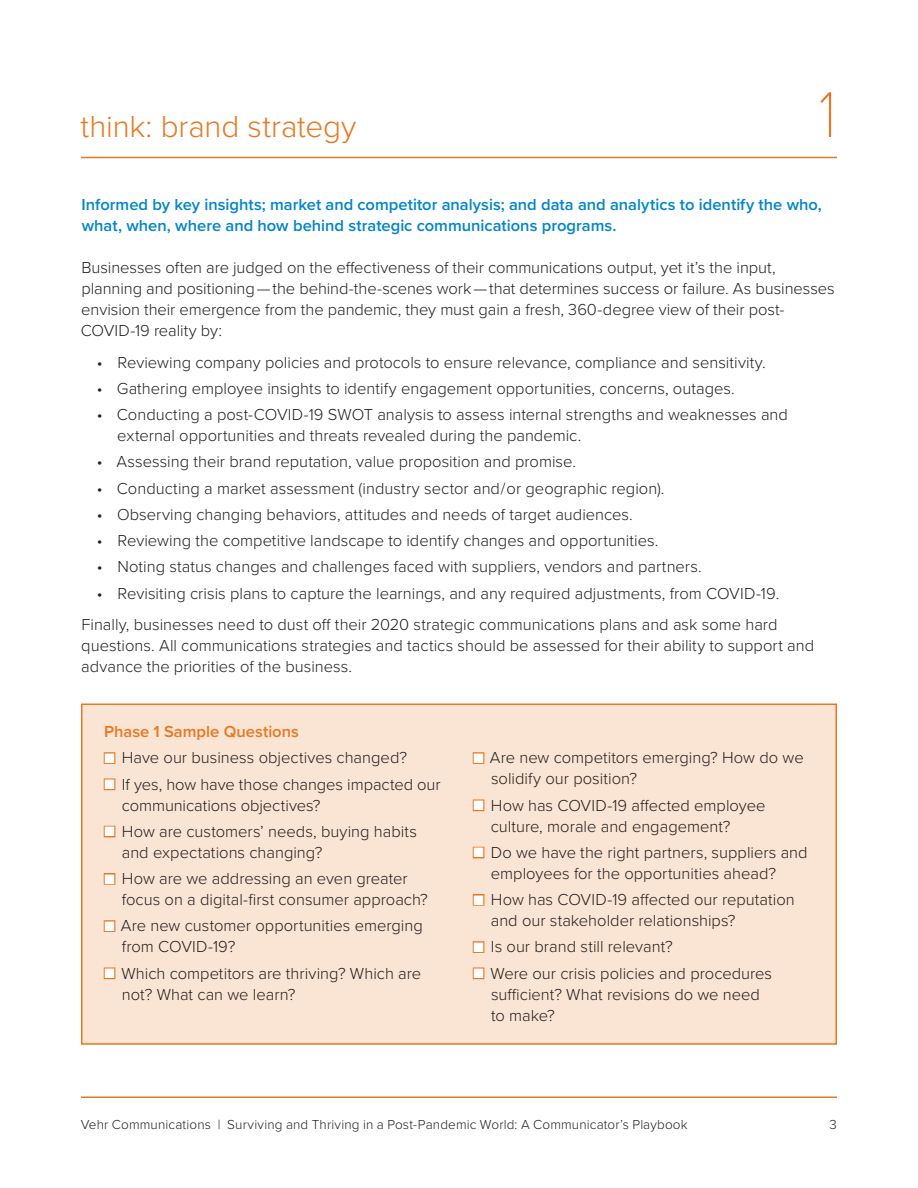
<style>
.page{position:relative;width:918px;height:1188px;background:#fff}
.page>*{position:absolute;margin:0;border:0;box-sizing:border-box;transform-origin:0 0}
.t1{font:100 67.2px "Proxima Nova T";color:#e87722}
.t2{font:300 31.5px "Proxima Nova";letter-spacing:-.005em;color:#e87722}
.t3{font:300 16.5px/21px "Proxima Nova";color:#231f20}
.t4{font:600 16.5px/21px "Proxima Nova";color:#0085ca}
.t5{font:600 16.5px "Proxima Nova";color:#e87722}
.t6{font:300 13.5px "Proxima Nova";letter-spacing:.01em;color:#231f20}
.s1{color:#e87722}
</style>
<div class="page">
<hr style="left:81px;top:1096px;width:756px;height:2px;background:#e87722">
<hr style="left:81px;top:157px;width:756px;height:1px;background:#e87722">
<div style="left:82px;top:704px;width:754px;height:340px;background:#fae4d3"></div>
<div style="left:81px;top:704px;width:756px;height:341px;border:2px solid #e87722"></div>
<h2 class="t2" style="left:81px;top:103px;width:277px">think: brand strategy</h2>
<h1 class="t1" style="left:818px;top:64px;width:20px">1</h1>
<p class="t4" style="left:82px;top:194px;width:742px">Informed by key insights; market and competitor analysis; and data and analytics to identify the who, what, when, where and how behind strategic communications programs.</p>
<p class="t3" style="left:81px;top:256px;width:755px">Businesses often are judged on the effectiveness of their communications output, yet it’s the input, planning and positioning — the behind-the-scenes work — that determines success or failure. As businesses envision their emergence from the pandemic, they must gain a fresh, 360-degree view of their post-COVID-19 reality by:</p>
<p class="t3" style="left:97px;top:351px;width:670px">• Reviewing company policies and protocols to ensure relevance, compliance and sensitivity.</p>
<p class="t3" style="left:97px;top:377px;width:639px">• Gathering employee insights to identify engagement opportunities, concerns, outages.</p>
<p class="t3" style="left:117px;top:403px;width:672px;text-indent:-20px">• Conducting a post-COVID-19 SWOT analysis to assess internal strengths and weaknesses and external opportunities and threats revealed during the pandemic.</p>
<p class="t3" style="left:97px;top:450px;width:481px">• Assessing their brand reputation, value proposition and promise.</p>
<p class="t3" style="left:97px;top:477px;width:569px">• Conducting a market assessment (industry sector and / or geographic region).</p>
<p class="t3" style="left:97px;top:503px;width:537px">• Observing changing behaviors, attitudes and needs of target audiences.</p>
<p class="t3" style="left:97px;top:529px;width:563px">• Reviewing the competitive landscape to identify changes and opportunities.</p>
<p class="t3" style="left:97px;top:555px;width:606px">• Noting status changes and challenges faced with suppliers, vendors and partners.</p>
<p class="t3" style="left:81px;top:576px;width:699px;line-height:31.5px;text-align:right">• Revisiting crisis plans to capture the learnings, and any required adjustments, from COVID-19.<br>Finally, businesses need to dust off their 2020 strategic communications plans and ask some hard</p>
<p class="t3" style="left:81px;top:634px;width:734px">questions. All communications strategies and tactics should be assessed for their ability to support and advance the priorities of the business.</p>
<p class="t5" style="left:104px;top:719px;width:196px">Phase 1 Sample Questions</p>
<p class="t3" style="left:104px;top:746px;width:305px"><span class="s1">■</span> Have our business objectives changed?</p>
<p class="t3" style="left:122px;top:773px;width:320px;text-indent:-18px"><span class="s1">■</span> If yes, how have those changes impacted our communications objectives?</p>
<p class="t3" style="left:122px;top:820px;width:297px;text-indent:-18px"><span class="s1">■</span> How are customers’ needs, buying habits and expectations changing?</p>
<p class="t3" style="left:122px;top:867px;width:307px;text-indent:-18px"><span class="s1">■</span> How are we addressing an even greater focus on a digital-first consumer approach?</p>
<p class="t3" style="left:122px;top:914px;width:302px;text-indent:-18px"><span class="s1">■</span> Are new customer opportunities emerging from COVID-19?</p>
<p class="t3" style="left:122px;top:962px;width:301px;text-indent:-18px"><span class="s1">■</span> Which competitors are thriving? Which are not? What can we learn?</p>
<p class="t3" style="left:491px;top:746px;width:314px;text-indent:-18px"><span class="s1">■</span> Are new competitors emerging? How do we solidify our position?</p>
<p class="t3" style="left:491px;top:794px;width:276px;text-indent:-18px"><span class="s1">■</span> How has COVID-19 affected employee culture, morale and engagement?</p>
<p class="t3" style="left:491px;top:841px;width:318px;text-indent:-18px"><span class="s1">■</span> Do we have the right partners, suppliers and employees for the opportunities ahead?</p>
<p class="t3" style="left:491px;top:888px;width:306px;text-indent:-18px"><span class="s1">■</span> How has COVID-19 affected our reputation and our stakeholder relationships?</p>
<p class="t3" style="left:473px;top:935px;width:201px"><span class="s1">■</span> Is our brand still relevant?</p>
<p class="t3" style="left:491px;top:962px;width:283px;text-indent:-18px"><span class="s1">■</span> Were our crisis policies and procedures sufficient? What revisions do we need to make?</p>
<p class="t6" style="left:81px;top:1114px;width:608px">Vehr Communications | Surviving and Thriving in a Post-Pandemic World: A Communicator’s Playbook</p>
<p class="t6" style="left:830px;top:1114px;width:9px">3</p>
</div>
